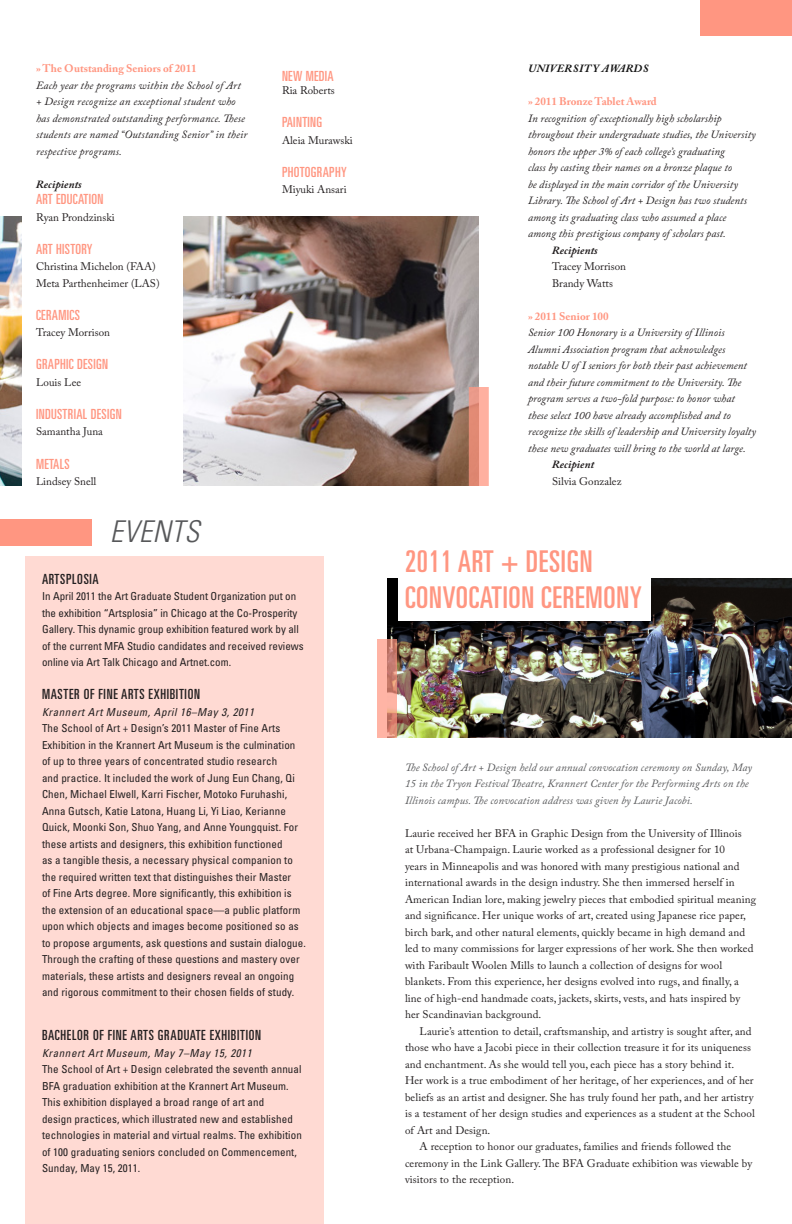
<style>
.page{position:relative;width:792px;height:1224px;background:#fff}
.page>*{position:absolute;margin:0;border:0;box-sizing:border-box;transform-origin:0 0}
.t1{font:ultra-condensed 30px "Univers";letter-spacing:.025em;color:#ff9681}
.t2{font:italic 300 condensed 30px "Univers";letter-spacing:.01em;color:#57585a}
.t3{font:ultra-condensed 14px "Univers";letter-spacing:.025em;color:#ff9681}
.t4{font:ultra-condensed 14px "Univers";letter-spacing:.05em;color:#231f20}
.t5{font:11px/16.5px "Adobe Caslon Pro";letter-spacing:.01em;color:#231f20}
.t6{font:condensed 11px/16.5px "Univers";letter-spacing:.01em;color:#231f20}
.t7{font:italic 11px/16.5px "Adobe Caslon Pro";letter-spacing:.005em;color:#231f20}
.t8{font:italic 11px/16.5px "Adobe Caslon Pro";letter-spacing:.01em;color:#57585a}
.t9{font:italic condensed 11px "Univers";letter-spacing:.05em;color:#231f20}
.t10{font:700 11px "Adobe Caslon Pro";color:#ff9681}
.t11{font:italic 700 11px "Adobe Caslon Pro";letter-spacing:.01em;color:#231f20}
.t12{font:italic 700 11px "Adobe Caslon Pro";letter-spacing:.04em;color:#141414}
</style>
<div class="page">
<img style="left:0;top:216px;width:479px;height:270px">
<div style="left:23px;top:184px;width:160px;height:308px;background:#fff"></div>
<div style="left:26px;top:556px;width:298px;height:668px;background:#ffdad3"></div>
<div style="left:700px;top:0;width:92px;height:36px;background:#ff9681"></div>
<div style="left:0;top:519px;width:92px;height:26px;background:#ff9681"></div>
<svg style="left:469px;top:387px;width:20px;height:99px;background:#f09e8c"></svg>
<img style="left:387px;top:578px;width:405px;height:160px">
<svg style="left:377px;top:639px;width:20px;height:99px;background:#ea9e8e"></svg>
<div style="left:398px;top:538px;width:252px;height:83px;background:#fff"></div>
<p class="t10" style="left:36px;top:62px;width:162px">» The Outstanding Seniors of 2011</p>
<p class="t7" style="left:36px;top:76px;width:213px">Each year the programs within the School of Art + Design recognize an exceptional student who has demonstrated outstanding performance. These students are named “Outstanding Senior” in their respective programs.</p>
<p class="t11" style="left:36px;top:177px;width:47px">Recipients</p>
<p class="t3" style="left:36px;top:191px;width:69px">ART EDUCATION</p>
<p class="t5" style="left:36px;top:208px;width:80px">Ryan Prondzinski</p>
<p class="t3" style="left:36px;top:241px;width:58px">ART HISTORY</p>
<p class="t5" style="left:36px;top:258px;width:121px">Christina Michelon (FAA)</p>
<p class="t5" style="left:36px;top:274px;width:125px">Meta Parthenheimer (LAS)</p>
<p class="t3" style="left:36px;top:307px;width:45px">CERAMICS</p>
<p class="t5" style="left:36px;top:324px;width:76px">Tracey Morrison</p>
<p class="t3" style="left:36px;top:356px;width:74px">GRAPHIC DESIGN</p>
<p class="t5" style="left:36px;top:373px;width:47px">Louis Lee</p>
<p class="t3" style="left:36px;top:406px;width:87px">INDUSTRIAL DESIGN</p>
<p class="t5" style="left:36px;top:423px;width:69px">Samantha Juna</p>
<p class="t3" style="left:36px;top:456px;width:35px">METALS</p>
<p class="t5" style="left:36px;top:472px;width:62px">Lindsey Snell</p>
<p class="t2" style="left:110px;top:514px;width:91px">EVENTS</p>
<p class="t3" style="left:282px;top:68px;width:53px">NEW MEDIA</p>
<p class="t5" style="left:282px;top:82px;width:54px">Ria Roberts</p>
<p class="t3" style="left:282px;top:114px;width:42px">PAINTING</p>
<p class="t5" style="left:282px;top:131px;width:72px">Aleia Murawski</p>
<p class="t3" style="left:282px;top:164px;width:66px">PHOTOGRAPHY</p>
<p class="t5" style="left:282px;top:181px;width:66px">Miyuki Ansari</p>
<p class="t4" style="left:42px;top:571px;width:58px">ARTSPLOSIA</p>
<p class="t6" style="left:42px;top:588px;width:263px">In April 2011 the Art Graduate Student Organization put on the exhibition “Artsplosia” in Chicago at the Co-Prosperity Gallery. This dynamic group exhibition featured work by all of the current MFA Studio candidates and received reviews online via Art Talk Chicago and Artnet.com.</p>
<p class="t4" style="left:42px;top:686px;width:160px">MASTER OF FINE ARTS EXHIBITION</p>
<p class="t9" style="left:42px;top:705px;width:213px">Krannert Art Museum, April 16–May 3, 2011</p>
<p class="t6" style="left:42px;top:720px;width:265px">The School of Art + Design’s 2011 Master of Fine Arts Exhibition in the Krannert Art Museum is the culmination of up to three years of concentrated studio research<br>and practice. It included the work of Jung Eun Chang, Qi Chen, Michael Elwell, Karri Fischer, Motoko Furuhashi, Anna Gutsch, Katie Latona, Huang Li, Yi Liao, Kerianne Quick, Moonki Son, Shuo Yang, and Anne Youngquist. For these artists and designers, this exhibition functioned<br>as a tangible thesis, a necessary physical companion to the required written text that distinguishes their Master<br>of Fine Arts degree. More significantly, this exhibition is the extension of an educational space—a public platform upon which objects and images become positioned so as to propose arguments, ask questions and sustain dialogue.<br>Through the crafting of these questions and mastery over materials, these artists and designers reveal an ongoing and rigorous commitment to their chosen fields of study.</p>
<p class="t4" style="left:42px;top:1027px;width:221px">BACHELOR OF FINE ARTS GRADUATE EXHIBITION</p>
<p class="t9" style="left:42px;top:1046px;width:211px">Krannert Art Museum, May 7–May 15, 2011</p>
<p class="t6" style="left:42px;top:1061px;width:261px">The School of Art + Design celebrated the seventh annual BFA graduation exhibition at the Krannert Art Museum.<br>This exhibition displayed a broad range of art and<br>design practices, which illustrated new and established technologies in material and virtual realms. The exhibition of 100 graduating seniors concluded on Commencement, Sunday, May 15, 2011.</p>
<p class="t12" style="left:528px;top:62px;width:122px">UNIVERSITY AWARDS</p>
<p class="t10" style="left:528px;top:95px;width:130px">» 2011 Bronze Tablet Award</p>
<p class="t7" style="left:528px;top:109px;width:229px">In recognition of exceptionally high scholarship throughout their undergraduate studies, the University honors the upper 3% of each college’s graduating<br>class by casting their names on a bronze plaque to<br>be displayed in the main corridor of the University Library. The School of Art + Design has two students among its graduating class who assumed a place among this prestigious company of scholars past.</p>
<p class="t11" style="left:552px;top:243px;width:47px">Recipients</p>
<p class="t5" style="left:552px;top:258px;width:76px">Tracey Morrison</p>
<p class="t5" style="left:552px;top:274px;width:62px">Brandy Watts</p>
<p class="t10" style="left:528px;top:309px;width:82px">» 2011 Senior 100</p>
<p class="t7" style="left:528px;top:324px;width:230px">Senior 100 Honorary is a University of Illinois Alumni Association program that acknowledges notable U of I seniors for both their past achievement and their future commitment to the University. The program serves a two-fold purpose: to honor what these select 100 have already accomplished and to recognize the skills of leadership and University loyalty these new graduates will bring to the world at large.</p>
<p class="t11" style="left:552px;top:458px;width:44px">Recipient</p>
<p class="t5" style="left:552px;top:472px;width:71px">Silvia Gonzalez</p>
<p class="t1" style="left:405px;top:545px;width:189px">2011 ART + DESIGN</p>
<p class="t1" style="left:405px;top:581px;width:239px">CONVOCATION CEREMONY</p>
<p class="t8" style="left:405px;top:758px;width:349px">The School of Art + Design held our annual convocation ceremony on Sunday, May<br>15 in the Tryon Festival Theatre, Krannert Center for the Performing Arts on the<br>Illinois campus. The convocation address was given by Laurie Jacobi.</p>
<p class="t5" style="left:405px;top:824px;width:353px">Laurie received her BFA in Graphic Design from the University of Illinois<br>at Urbana-Champaign. Laurie worked as a professional designer for 10<br>years in Minneapolis and was honored with many prestigious national and international awards in the design industry. She then immersed herself in American Indian lore, making jewelry pieces that embodied spiritual meaning and significance. Her unique works of art, created using Japanese rice paper, birch bark, and other natural elements, quickly became in high demand and led to many commissions for larger expressions of her work. She then worked with Faribault Woolen Mills to launch a collection of designs for wool blankets. From this experience, her designs evolved into rugs, and finally, a</p>
<p class="t5" style="left:405px;top:989px;width:337px">line of high-end handmade coats, jackets, skirts, vests, and hats inspired by her Scandinavian background.</p>
<p class="t5" style="left:405px;top:1022px;width:351px;text-indent:15px">Laurie’s attention to detail, craftsmanship, and artistry is sought after, and those who have a Jacobi piece in their collection treasure it for its uniqueness and enchantment. As she would tell you, each piece has a story behind it.<br>Her work is a true embodiment of her heritage, of her experiences, and of her beliefs as an artist and designer. She has truly found her path, and her artistry is a testament of her design studies and experiences as a student at the School of Art and Design.</p>
<p class="t5" style="left:405px;top:1138px;width:349px;text-indent:15px">A reception to honor our graduates, families and friends followed the ceremony in the Link Gallery. The BFA Graduate exhibition was viewable by visitors to the reception.</p>
</div>
